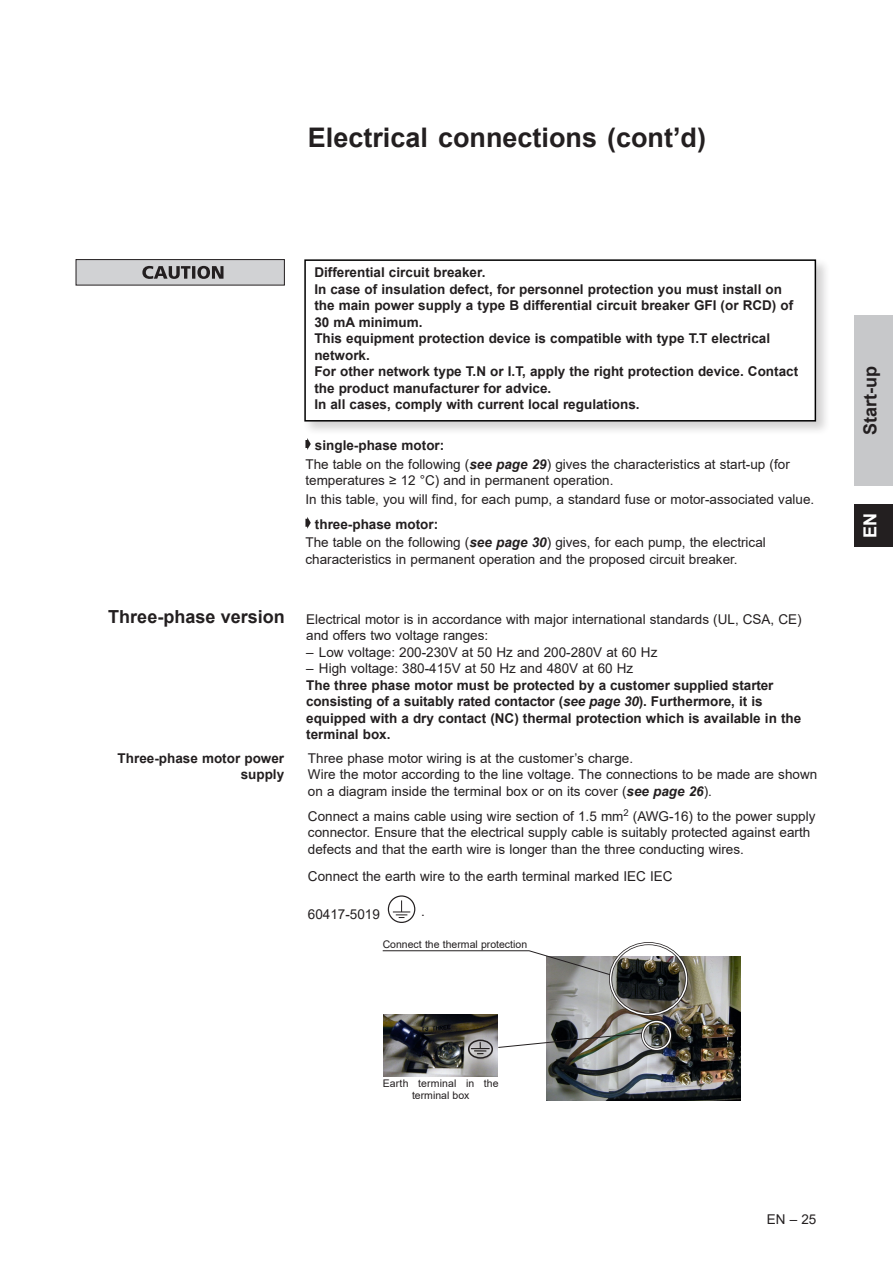
<style>
.page{position:relative;width:893px;height:1263px;background:#fff}
.page>*{position:absolute;margin:0;border:0;box-sizing:border-box;transform-origin:0 0}
.Fiche_titre{font:700 27px "Arial";color:#231f20}
.Fiche_sous_titre_1{font:700 18px "Arial";color:#231f20}
.t1{font:700 18px "Arial";color:#fff}
.Texte{font:13.65px "Arial";color:#231f20}
.Texte-2{font:13.5px/16.5px "Arial";color:#231f20}
.Texte_attention{font:700 13.5px/16.5px "Arial";color:#231f20}
.Texte_sous_titre_bold{font:13.5px/16.5px "Arial";color:#231f20}
.Texte-3{font:700 13.5px/16.5px "Arial";color:#231f20}
.Texte_liste{font:13.5px "Arial";color:#231f20}
.Fiche_sous_titre_2{font:700 13.5px/16.5px "Arial";color:#231f20;text-align:right}
.Texte-4{font:10.5px/12.6px "Arial";color:#231f20;text-align:center}
.s1{font-weight:700;font-style:italic}
.s2{font-style:italic}
</style>
<div class="page">
<div style="left:855px;top:504px;width:38px;height:42px;background:#231f20"></div>
<div style="left:855px;top:316px;width:38px;height:170px;background:#c7c8ca"></div>
<svg style="left:305px;top:438px;width:6px;height:12px"></svg>
<svg style="left:305px;top:517px;width:6px;height:12px"></svg>
<div style="left:302px;top:257px;width:529px;height:179px;background:#231f20;opacity:.2"></div>
<div style="left:305px;top:260px;width:510px;height:161px;background:#fff"></div>
<div style="left:304px;top:259px;width:512px;height:163px;border:2px solid #000"></div>
<div style="left:76px;top:260px;width:208px;height:25px;background:#d1d2d4"></div>
<svg style="left:142px;top:266px;width:81px;height:13px"></svg>
<div style="left:76px;top:259px;width:209px;height:26px;border:1px solid #231f20"></div>
<svg style="left:393px;top:900px;width:17px;height:18px"></svg>
<div style="left:388px;top:895px;width:27px;height:28px;border:1px solid #231f20;border-radius:50%"></div>
<img style="left:547px;top:957px;width:194px;height:143px">
<svg style="left:382px;top:950px;width:230px;height:26px"></svg>
<svg style="left:498px;top:1032px;width:146px;height:16px"></svg>
<div style="left:641px;top:1020px;width:31px;height:31px;border:3px solid #231f20;border-radius:50%"></div>
<div style="left:609px;top:942px;width:79px;height:74px;border:3px solid #231f20;border-radius:50%"></div>
<div style="left:610px;top:943px;width:77px;height:72px;border:2px solid #fff;border-radius:50%"></div>
<img style="left:383px;top:1015px;width:115px;height:61px">
<div style="left:642px;top:1021px;width:29px;height:29px;border:2px solid #fff;border-radius:50%"></div>
<svg style="left:471px;top:1042px;width:18px;height:12px"></svg>
<div style="left:468px;top:1039px;width:25px;height:20px;border:2px solid #231f20;border-radius:50%"></div>
<p class="Fiche_titre" style="left:308px;top:119px;width:400px">Electrical connections (cont’d)</p>
<p class="Texte_attention" style="left:314px;top:264px;width:485px">Differential circuit breaker.<br>In case of insulation defect, for personnel protection you must install on the main power supply a type B differential circuit breaker GFI (or RCD) of 30 mA minimum.<br>This equipment protection device is compatible with type T.T electrical network.<br>For other network type T.N or I.T, apply the right protection device. Contact the product manufacturer for advice.<br>In all cases, comply with current local regulations.</p>
<p class="Fiche_sous_titre_1" style="left:108px;top:604px;width:178px">Three-phase version</p>
<p class="Texte-3" style="left:315px;top:437px;width:131px">single-phase motor:</p>
<p class="Texte_sous_titre_bold" style="left:305px;top:456px;width:486px">The table on the following (<span class="s1">see page 29</span>) gives the characteristics at start-up (for temperatures ≥ 12 °C) and in permanent operation.</p>
<p class="Texte_sous_titre_bold" style="left:305px;top:491px;width:510px">In this table, you will find, for each pump, a standard fuse or motor-associated value.</p>
<p class="Texte-3" style="left:315px;top:516px;width:125px">three-phase motor:</p>
<p class="Texte_sous_titre_bold" style="left:305px;top:534px;width:462px">The table on the following (<span class="s1">see page 30</span>) gives, for each pump, the electrical characteristics in permanent operation and the proposed circuit breaker.</p>
<p class="Texte-2" style="left:306px;top:610px;width:497px">Electrical motor is in accordance with major international standards (UL, CSA, CE) and offers two voltage ranges:</p>
<p class="Texte_liste" style="left:306px;top:642px;width:353px">– Low voltage: 200-230V at 50 Hz and 200-280V at 60 Hz</p>
<p class="Texte_liste" style="left:306px;top:659px;width:329px">– High voltage: 380-415V at 50 Hz and 480V at 60 Hz</p>
<p class="Texte-3" style="left:306px;top:677px;width:497px">The three phase motor must be protected by a customer supplied starter consisting of a suitably rated contactor (<span class="s2">see page 30</span>). Furthermore, it is equipped with a dry contact (NC) thermal protection which is available in the terminal box.</p>
<p class="Fiche_sous_titre_2" style="left:118px;top:750px;width:168px">Three-phase motor power supply</p>
<p class="Texte-2" style="left:308px;top:750px;width:511px">Three phase motor wiring is at the customer’s charge.<br>Wire the motor according to the line voltage. The connections to be made are shown on a diagram inside the terminal box or on its cover (<span class="s1">see page 26</span>).</p>
<p class="Texte-2" style="left:308px;top:808px;width:509px">Connect a mains cable using wire section of 1.5 mm<sup>2</sup> (AWG-16) to the power supply connector. Ensure that the electrical supply cable is suitably protected against earth defects and that the earth wire is longer than the three conducting wires.</p>
<p class="Texte" style="left:308px;top:867px;width:366px">Connect the earth wire to the earth terminal marked IEC IEC</p>
<p class="Texte" style="left:308px;top:905px;width:74px">60417-5019</p>
<p class="Texte-2" style="left:421px;top:903px;width:5px">.</p>
<p class="Texte-4" style="left:383px;top:938px;width:146px">Connect the thermal protection</p>
<h2 class="Fiche_sous_titre_1" style="left:857px;top:435px;width:70px;rotate:-90deg">Start-up</h2>
<h2 class="t1" style="left:857px;top:538px;width:27px;rotate:-90deg">EN</h2>
<p class="Texte-4" style="left:383px;top:1076px;width:118px">Earth terminal in the terminal box</p>
<p class="Texte-2" style="left:767px;top:1211px;width:51px">EN – 25</p>
</div>
